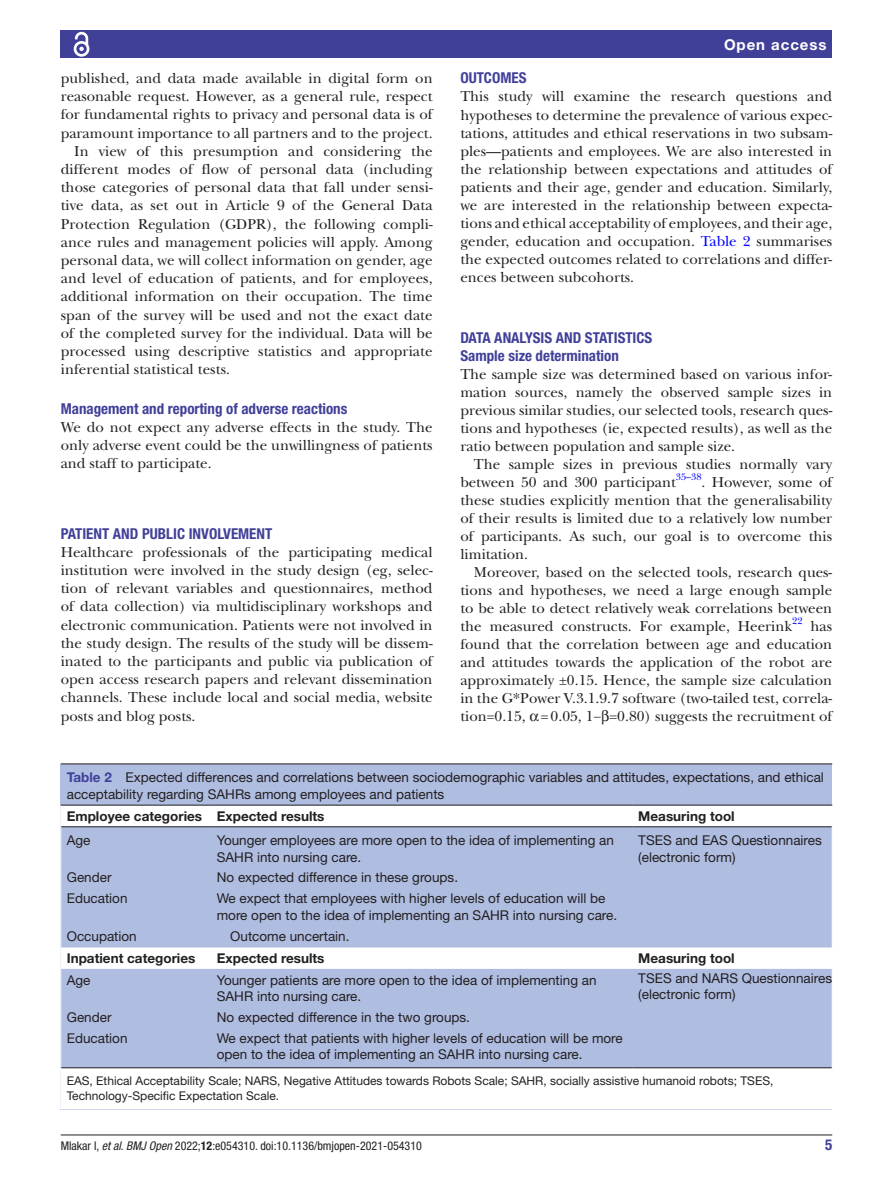
<style>
.page{position:relative;width:893px;height:1191px;background:#fff}
.page>*{position:absolute;margin:0;border:0;box-sizing:border-box;transform-origin:0 0}
.t1{font:15px/18px "New Baskerville";color:#231f20;text-align:justify}
.t2{font:700 condensed 15px/18px "Helvetica Neue LT Std";color:#414099}
.t3{font:700 15px "Helvetica Neue LT Std";letter-spacing:.065em;color:#fff}
.t4{font:13.5px/16.2px "Helvetica Neue LT Std";color:#231f20}
.t5{font:700 13.5px "Helvetica Neue LT Std";color:#231f20}
.t6{font:12px/15px "Helvetica Neue LT Std";color:#231f20}
.t7{font:condensed 12px "Helvetica Neue LT Std";color:#231f20}
.t8{font:9.9px "New Baskerville";color:#00f}
.s1{color:#00f}
.s2{font-weight:700;color:#414099}
.s3{font-style:italic}
.s4{font-weight:700}
</style>
<div class="page">
<hr style="left:61px;top:1134px;width:771px;height:1px;background:#231f20">
<div style="left:61px;top:31px;width:771px;height:27px;background:#414099"></div>
<svg style="left:73px;top:31px;width:17px;height:26px"></svg>
<div style="left:61px;top:764px;width:771px;height:345px;background:#afbde1"></div>
<hr style="left:61px;top:763px;width:771px;height:1px;background:#231f20">
<div style="left:61px;top:805px;width:771px;height:304px;background:#fff"></div>
<svg style="left:61px;top:827px;width:771px;height:240px"></svg>
<hr style="left:632px;top:1067px;width:200px;height:1px;background:#231f20">
<hr style="left:61px;top:804px;width:150px;height:1px;background:#231f20">
<hr style="left:61px;top:826px;width:150px;height:1px;background:#231f20">
<hr style="left:211px;top:804px;width:421px;height:1px;background:#231f20">
<hr style="left:211px;top:826px;width:421px;height:1px;background:#231f20">
<hr style="left:632px;top:804px;width:200px;height:1px;background:#231f20">
<hr style="left:632px;top:826px;width:200px;height:1px;background:#231f20">
<hr style="left:211px;top:1067px;width:421px;height:1px;background:#231f20">
<hr style="left:61px;top:1067px;width:150px;height:1px;background:#231f20">
<svg style="left:60px;top:805px;width:1px;height:21px"></svg>
<svg style="left:60px;top:866px;width:1px;height:21px"></svg>
<svg style="left:60px;top:925px;width:1px;height:44px"></svg>
<svg style="left:60px;top:1006px;width:1px;height:22px"></svg>
<hr style="left:67px;top:1099px;width:765px;height:2px;background:#fff">
<p class="t1" style="left:61px;top:69px;width:373px">published, and data made available in digital form on</p>
<p class="t1" style="left:61px;top:87px;width:373px">reasonable request. However, as a general rule, respect</p>
<p class="t1" style="left:61px;top:106px;width:373px">for fundamental rights to privacy and personal data is of</p>
<p class="t1" style="left:61px;top:124px;width:373px">paramount importance to all partners and to the project.</p>
<p class="t1" style="left:74px;top:142px;width:360px">In view of this presumption and considering the</p>
<p class="t1" style="left:61px;top:160px;width:373px">different modes of flow of personal data (including</p>
<p class="t1" style="left:61px;top:178px;width:373px">those categories of personal data that fall under sensi-</p>
<p class="t1" style="left:61px;top:197px;width:373px">tive data, as set out in Article 9 of the General Data</p>
<p class="t1" style="left:61px;top:215px;width:373px">Protection Regulation (GDPR), the following compli-</p>
<p class="t1" style="left:61px;top:233px;width:373px">ance rules and management policies will apply. Among</p>
<p class="t1" style="left:61px;top:251px;width:373px">personal data, we will collect information on gender, age</p>
<p class="t1" style="left:61px;top:269px;width:373px">and level of education of patients, and for employees,</p>
<p class="t1" style="left:61px;top:288px;width:373px">additional information on their occupation. The time</p>
<p class="t1" style="left:61px;top:306px;width:373px">span of the survey will be used and not the exact date</p>
<p class="t1" style="left:61px;top:324px;width:373px">of the completed survey for the individual. Data will be</p>
<p class="t1" style="left:61px;top:342px;width:373px">processed using descriptive statistics and appropriate</p>
<p class="t1" style="left:61px;top:360px;width:171px">inferential statistical tests.</p>
<p class="t2" style="left:61px;top:399px;width:288px">Management and reporting of adverse reactions</p>
<p class="t1" style="left:61px;top:418px;width:373px">We do not expect any adverse effects in the study. The only adverse event could be the unwillingness of patients and staff to participate.</p>
<p class="t2" style="left:61px;top:524px;width:213px">PATIENT AND PUBLIC INVOLVEMENT</p>
<p class="t1" style="left:61px;top:543px;width:373px">Healthcare professionals of the participating medical institution were involved in the study design (eg, selec&shy;tion of relevant variables and questionnaires, method of data collection) via multidisciplinary workshops and electronic communication. Patients were not involved in the study design. The results of the study will be dissem&shy;inated to the participants and public via publication of open access research papers and relevant dissemination channels. These include local and social media, website posts and blog posts.</p>
<p class="t3" style="left:724px;top:35px;width:104px">Open access</p>
<p class="t2" style="left:460px;top:69px;width:68px">OUTCOMES</p>
<p class="t1" style="left:460px;top:88px;width:373px">This study will examine the research questions and hypotheses to determine the prevalence of various expec&shy;tations, attitudes and ethical reservations in two subsam&shy;ples—patients and employees. We are also interested in the relationship between expectations and attitudes of patients and their age, gender and education. Similarly, we are interested in the relationship between expecta&shy;tions and ethical acceptability of employees, and their age, gender, education and occupation. <span class="s1">Table 2</span> summarises the expected outcomes related to correlations and differ&shy;ences between subcohorts.</p>
<p class="t2" style="left:460px;top:328px;width:193px">DATA ANALYSIS AND STATISTICS<br>Sample size determination</p>
<p class="t1" style="left:460px;top:365px;width:373px">The sample size was determined based on various infor&shy;mation sources, namely the observed sample sizes in previous similar studies, our selected tools, research ques&shy;tions and hypotheses (ie, expected results), as well as the ratio between population and sample size.</p>
<p class="t1" style="left:460px;top:455px;width:373px;text-indent:14px">The sample sizes in previous studies normally vary between 50 and 300 participant</p>
<p class="t8" style="left:676px;top:471px;width:27px">35–38</p>
<p class="t1" style="left:460px;top:473px;width:373px;text-indent:241px">. However, some of these studies explicitly mention that the generalisability of their results is limited due to a relatively low number of participants. As such, our goal is to overcome this limitation.</p>
<p class="t1" style="left:460px;top:563px;width:373px;text-indent:14px">Moreover, based on the selected tools, research ques&shy;tions and hypotheses, we need a large enough sample to be able to detect relatively weak correlations between the measured constructs. For example, Heerink</p>
<p class="t8" style="left:792px;top:615px;width:12px">22</p>
<p class="t1" style="left:460px;top:617px;width:373px;text-indent:350px">has found that the correlation between age and education and attitudes towards the application of the robot are approximately ±0.15. Hence, the sample size calculation in the G*Power V.3.1.9.7 software (two-tailed test, correla&shy;tion=0.15, =0.05, 1− =0.80) suggests the recruitment of</p>
<p class="t4" style="left:67px;top:769px;width:759px"><span class="s2">Table 2</span> Expected differences and correlations between sociodemographic variables and attitudes, expectations, and ethical acceptability regarding SAHRs among employees and patients</p>
<p class="t5" style="left:67px;top:807px;width:259px">Employee categories Expected results</p>
<p class="t5" style="left:638px;top:807px;width:98px">Measuring tool</p>
<p class="t4" style="left:67px;top:832px;width:25px">Age</p>
<p class="t4" style="left:217px;top:832px;width:399px">Younger employees are more open to the idea of implementing an<br>SAHR into nursing care.</p>
<p class="t4" style="left:638px;top:832px;width:185px">TSES and EAS Questionnaires (electronic form)</p>
<p class="t4" style="left:67px;top:868px;width:46px">Gender</p>
<p class="t4" style="left:217px;top:868px;width:243px">No expected difference in these groups.</p>
<p class="t4" style="left:67px;top:890px;width:62px">Education</p>
<p class="t4" style="left:217px;top:890px;width:402px">We expect that employees with higher levels of education will be more open to the idea of implementing an SAHR into nursing care.</p>
<p class="t4" style="left:67px;top:928px;width:72px">Occupation</p>
<p class="t4" style="left:230px;top:928px;width:121px">Outcome uncertain.</p>
<p class="t5" style="left:67px;top:949px;width:130px">Inpatient categories</p>
<p class="t5" style="left:217px;top:949px;width:109px">Expected results</p>
<p class="t5" style="left:638px;top:949px;width:98px">Measuring tool</p>
<p class="t4" style="left:67px;top:971px;width:25px">Age</p>
<p class="t4" style="left:217px;top:971px;width:381px">Younger patients are more open to the idea of implementing an<br>SAHR into nursing care.</p>
<p class="t4" style="left:638px;top:970px;width:195px">TSES and NARS Questionnaires (electronic form)</p>
<p class="t4" style="left:67px;top:1009px;width:46px">Gender</p>
<p class="t4" style="left:217px;top:1009px;width:255px">No expected difference in the two groups.</p>
<p class="t4" style="left:67px;top:1029px;width:62px">Education</p>
<p class="t4" style="left:217px;top:1029px;width:408px">We expect that patients with higher levels of education will be more open to the idea of implementing an SAHR into nursing care.</p>
<p class="t6" style="left:67px;top:1073px;width:708px">EAS, Ethical Acceptability Scale; NARS, Negative Attitudes towards Robots Scale; SAHR, socially assistive humanoid robots; TSES,<br>Technology-Specific Expectation Scale.</p>
<p class="t7" style="left:61px;top:1138px;width:363px">Mlakar I, <span class="s3">et al</span>. <span class="s3">BMJ Open</span> 2022;<span class="s4">12</span>:e054310. doi:10.1136/bmjopen-2021-054310</p>
<p class="t2" style="left:825px;top:1135px;width:9px">5</p>
</div>
